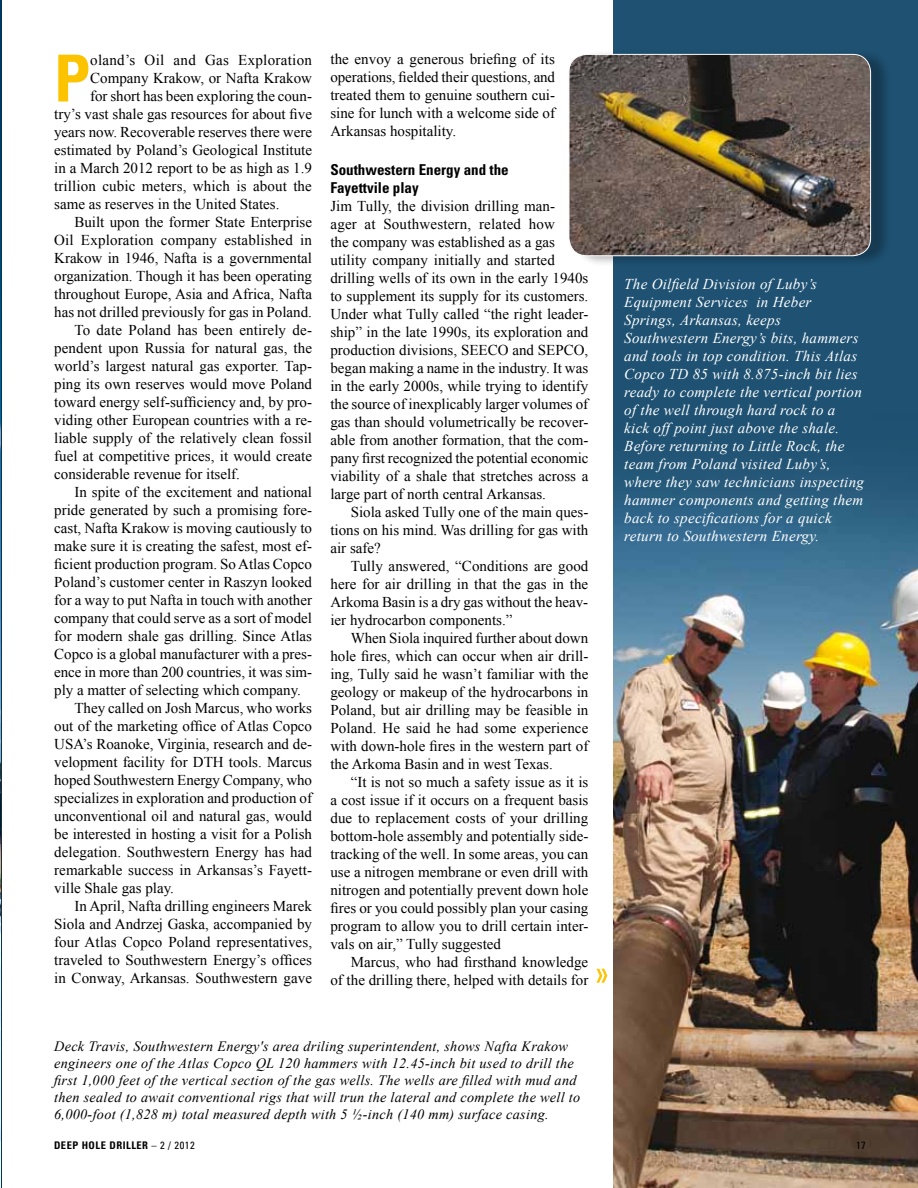
<style>
.page{position:relative;width:918px;height:1188px;background:#fff}
.page>*{position:absolute;margin:0;border:0;box-sizing:border-box;transform-origin:0 0}
.t1{font:700 condensed 64.8px "Univers LT Std";color:#fcc400}
.t2{font:15px/18px "Times New Roman";color:#000;text-align:justify}
.t3{font:italic 15px/18px "Times New Roman";letter-spacing:.02em;color:#fff}
.t4{font:700 condensed 15px/18px "Univers LT Std";color:#000}
.t5{font:15px "Times New Roman";letter-spacing:.02em;color:#000}
.t6{font:italic 14.25px/17.1px "Times New Roman";letter-spacing:.02em;color:#000}
.t7{font:700 condensed 10.5px "Univers LT Std";letter-spacing:.05em;color:#000}
.t8{font:condensed 10.5px "Univers LT Std";color:#000}
.s1{font-weight:400}
</style>
<div class="page">
<div style="left:613px;top:0;width:305px;height:1188px;background:#1e5172"></div>
<img style="left:613px;top:483px;width:305px;height:705px">
<hr style="left:0;top:0;width:1px;height:1188px;background:#00385d">
<img style="left:0;top:198px;width:1px;height:990px">
<div style="left:573px;top:49px;width:319px;height:219px;background:#000;opacity:.29"></div>
<img style="left:571px;top:54px;width:300px;height:202px">
<div style="left:569px;top:54px;width:302px;height:202px;border:1px solid #fff;border-radius:18px"></div>
<svg style="left:596px;top:969px;width:11px;height:14px"></svg>
<h1 class="t1" style="left:54px;top:39px;width:38px">P</h1>
<p class="t5" style="left:90px;top:50px;width:223px">oland’s Oil and Gas Exploration</p>
<p class="t2" style="left:90px;top:69px;width:223px">Company Krakow, or Nafta Krakow</p>
<p class="t2" style="left:90px;top:87px;width:223px">for short has been exploring the coun-</p>
<p class="t2" style="left:54px;top:105px;width:259px">try’s vast shale gas resources for about five</p>
<p class="t2" style="left:54px;top:123px;width:259px">years now. Recoverable reserves there were</p>
<p class="t2" style="left:54px;top:141px;width:259px">estimated by Poland’s Geological Institute</p>
<p class="t2" style="left:54px;top:159px;width:259px">in a March 2012 report to be as high as 1.9</p>
<p class="t2" style="left:54px;top:177px;width:259px">trillion cubic meters, which is about the</p>
<p class="t2" style="left:54px;top:195px;width:227px">same as reserves in the United States.</p>
<p class="t2" style="left:74px;top:213px;width:239px">Built upon the former State Enterprise</p>
<p class="t2" style="left:54px;top:231px;width:259px">Oil Exploration company established in</p>
<p class="t2" style="left:54px;top:249px;width:259px">Krakow in 1946, Nafta is a governmental</p>
<p class="t2" style="left:54px;top:267px;width:259px">organization. Though it has been operating</p>
<p class="t2" style="left:54px;top:285px;width:259px">throughout Europe, Asia and Africa, Nafta</p>
<p class="t2" style="left:54px;top:303px;width:259px">has not drilled previously for gas in Poland.</p>
<p class="t2" style="left:74px;top:321px;width:239px">To date Poland has been entirely de-</p>
<p class="t2" style="left:54px;top:339px;width:259px">pendent upon Russia for natural gas, the</p>
<p class="t2" style="left:54px;top:357px;width:259px">world’s largest natural gas exporter. Tap-</p>
<p class="t2" style="left:54px;top:375px;width:259px">ping its own reserves would move Poland</p>
<p class="t2" style="left:54px;top:393px;width:259px">toward energy self-sufficiency and, by pro-</p>
<p class="t2" style="left:54px;top:411px;width:259px">viding other European countries with a re-</p>
<p class="t2" style="left:54px;top:429px;width:259px">liable supply of the relatively clean fossil</p>
<p class="t2" style="left:54px;top:447px;width:259px">fuel at competitive prices, it would create</p>
<p class="t2" style="left:54px;top:465px;width:187px">considerable revenue for itself.</p>
<p class="t2" style="left:74px;top:483px;width:239px">In spite of the excitement and national</p>
<p class="t2" style="left:54px;top:501px;width:259px">pride generated by such a promising fore-</p>
<p class="t2" style="left:54px;top:519px;width:259px">cast, Nafta Krakow is moving cautiously to</p>
<p class="t2" style="left:54px;top:537px;width:259px">make sure it is creating the safest, most ef-</p>
<p class="t2" style="left:54px;top:555px;width:259px">ficient production program. So Atlas Copco</p>
<p class="t2" style="left:54px;top:573px;width:259px">Poland’s customer center in Raszyn looked</p>
<p class="t2" style="left:54px;top:591px;width:259px">for a way to put Nafta in touch with another</p>
<p class="t2" style="left:54px;top:609px;width:259px">company that could serve as a sort of model</p>
<p class="t2" style="left:54px;top:627px;width:259px">for modern shale gas drilling. Since Atlas</p>
<p class="t2" style="left:54px;top:645px;width:259px">Copco is a global manufacturer with a pres-</p>
<p class="t2" style="left:54px;top:663px;width:259px">ence in more than 200 countries, it was sim-</p>
<p class="t2" style="left:54px;top:681px;width:248px">ply a matter of selecting which company.</p>
<p class="t2" style="left:74px;top:699px;width:239px">They called on Josh Marcus, who works</p>
<p class="t2" style="left:54px;top:717px;width:259px">out of the marketing office of Atlas Copco</p>
<p class="t2" style="left:54px;top:735px;width:259px">USA’s Roanoke, Virginia, research and de-</p>
<p class="t2" style="left:54px;top:753px;width:259px">velopment facility for DTH tools. Marcus</p>
<p class="t2" style="left:54px;top:771px;width:259px">hoped Southwestern Energy Company, who</p>
<p class="t2" style="left:54px;top:789px;width:259px">specializes in exploration and production of</p>
<p class="t2" style="left:54px;top:807px;width:259px">unconventional oil and natural gas, would</p>
<p class="t2" style="left:54px;top:825px;width:259px">be interested in hosting a visit for a Polish</p>
<p class="t2" style="left:54px;top:843px;width:259px">delegation. Southwestern Energy has had</p>
<p class="t2" style="left:54px;top:861px;width:259px">remarkable success in Arkansas’s Fayett-</p>
<p class="t2" style="left:54px;top:879px;width:121px">ville Shale gas play.</p>
<p class="t2" style="left:74px;top:897px;width:239px">In April, Nafta drilling engineers Marek</p>
<p class="t2" style="left:54px;top:915px;width:259px">Siola and Andrzej Gaska, accompanied by</p>
<p class="t2" style="left:54px;top:933px;width:259px">four Atlas Copco Poland representatives,</p>
<p class="t2" style="left:54px;top:951px;width:259px">traveled to Southwestern Energy’s offices</p>
<p class="t2" style="left:54px;top:969px;width:259px">in Conway, Arkansas. Southwestern gave</p>
<p class="t2" style="left:330px;top:50px;width:226px">the envoy a generous briefing of its operations, fielded their questions, and treated them to genuine southern cui&shy;sine for lunch with a welcome side of Arkansas hospitality.</p>
<p class="t4" style="left:330px;top:160px;width:180px">Southwestern Energy and the<br>Fayettvile play</p>
<p class="t2" style="left:330px;top:196px;width:260px;text-align:left">Jim Tully, the division drilling man-<br>ager at Southwestern, related how<br>the company was established as a gas utility company initially and started drilling wells of its own in the early 1940s to supplement its supply for its customers.<br>Under what Tully called “the right leader&shy;ship” in the late 1990s, its exploration and production divisions, SEECO and SEPCO, began making a name in the industry. It was in the early 2000s, while trying to identify the source of inexplicably larger volumes of gas than should volumetrically be recover&shy;able from another formation, that the com&shy;pany first recognized the potential economic viability of a shale that stretches across a large part of north central Arkansas.</p>
<p class="t2" style="left:330px;top:502px;width:259px;text-indent:20px">Siola asked Tully one of the main ques&shy;tions on his mind. Was drilling for gas with air safe?</p>
<p class="t2" style="left:330px;top:556px;width:259px;text-indent:20px">Tully answered, “Conditions are good here for air drilling in that the gas in the Arkoma Basin is a dry gas without the heav&shy;ier hydrocarbon components.”</p>
<p class="t2" style="left:330px;top:628px;width:259px;text-indent:20px">When Siola inquired further about down hole fires, which can occur when air drill&shy;ing, Tully said he wasn’t familiar with the geology or makeup of the hydrocarbons in Poland, but air drilling may be feasible in Poland. He said he had some experience with down-hole fires in the western part of the Arkoma Basin and in west Texas.</p>
<p class="t2" style="left:330px;top:772px;width:259px;text-indent:20px">“It is not so much a safety issue as it is a cost issue if it occurs on a frequent basis due to replacement costs of your drilling bottom-hole assembly and potentially side&shy;tracking of the well. In some areas, you can use a nitrogen membrane or even drill with nitrogen and potentially prevent down hole fires or you could possibly plan your casing program to allow you to drill certain inter&shy;vals on air,” Tully suggested</p>
<p class="t2" style="left:330px;top:952px;width:259px;text-align:right">Marcus, who had firsthand knowledge<br>of the drilling there, helped with details for</p>
<p class="t6" style="left:54px;top:1037px;width:528px">Deck Travis, Southwestern Energy's area driling superintendent, shows Nafta Krakow engineers one of the Atlas Copco QL 120 hammers with 12.45-inch bit used to drill the first 1,000 feet of the vertical section of the gas wells. The wells are filled with mud and then sealed to await conventional rigs that will trun the lateral and complete the well to 6,000-foot (1,828 m) total measured depth with 5 ½-inch (140 mm) surface casing.</p>
<p class="t3" style="left:624px;top:275px;width:241px">The Oilfield Division of Luby’s Equipment Services in Heber Springs, Arkansas, keeps Southwestern Energy’s bits, hammers and tools in top condition. This Atlas Copco TD 85 with 8.875-inch bit lies ready to complete the vertical portion of the well through hard rock to a kick off point just above the shale.<br>Before returning to Little Rock, the team from Poland visited Luby’s, where they saw technicians inspecting hammer components and getting them back to specifications for a quick return to Southwestern Energy.</p>
<p class="t7" style="left:54px;top:1138px;width:142px">deep hole driller <span class="s1">– 2 / 2012</span></p>
<p class="t8" style="left:856px;top:1138px;width:11px">17</p>
</div>
